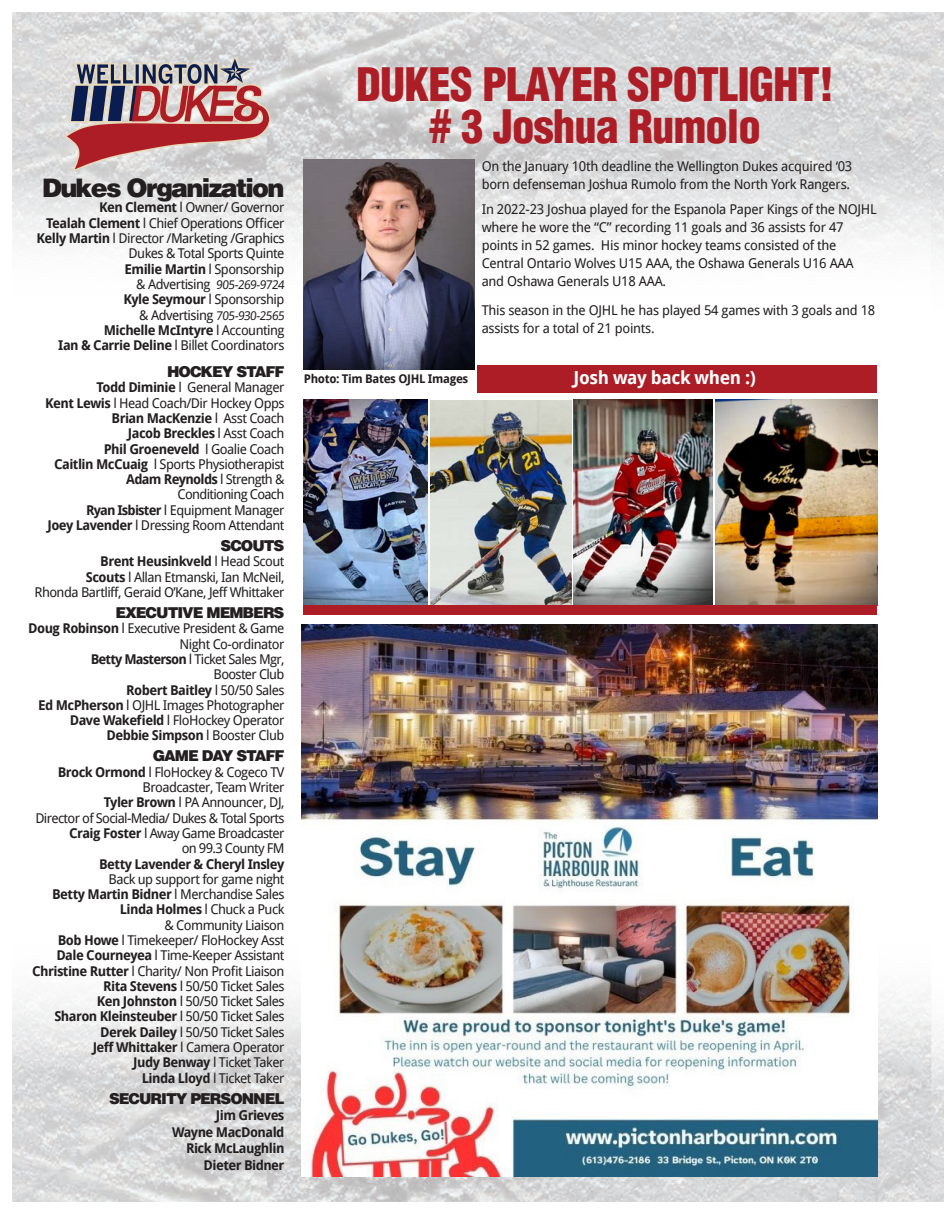
<style>
.page{position:relative;width:944px;height:1214px;background:#fff}
.page>*{position:absolute;margin:0;border:0;box-sizing:border-box;transform-origin:0 0}
.t1{font:900 condensed 45px "Helvetica";letter-spacing:-.02em;color:#ad1d26}
.t2{font:900 25.5px "Helvetica";letter-spacing:-.07em;color:#231f20}
.t3{font:700 18px "Droid Sans";letter-spacing:-.02em;color:#fff}
.t4{font:900 15px "Helvetica";letter-spacing:-.07em;color:#231f20}
.t5{font:13.5px/15.3px "Droid Sans";letter-spacing:-.04em;color:#231f20;text-align:right}
.t6{font:13.5px/18px "Droid Sans";letter-spacing:-.02em;color:#231f20}
.t7{font:700 13.5px "Droid Sans";letter-spacing:-.04em;color:#231f20}
.t8{font:700 12px "Droid Sans";letter-spacing:-.03em;color:#231f20}
.s1{font-weight:700}
.s2{font-weight:400}
.s3{font-size:12px}
</style>
<div class="page">
<img style="left:931px;top:1021px;width:13px;height:180px">
<img style="left:715px;top:400px;width:162px;height:205px">
<img style="left:931px;top:13px;width:13px;height:239px">
<img style="left:13px;top:992px;width:918px;height:209px">
<img style="left:13px;top:13px;width:918px;height:292px">
<svg style="left:64px;top:12px;width:208px;height:173px;background:#c0a4a8"></svg>
<div style="left:477px;top:365px;width:400px;height:28px;background:#ad1d26"></div>
<img style="left:303px;top:160px;width:171px;height:209px">
<img style="left:304px;top:400px;width:124px;height:205px">
<img style="left:431px;top:401px;width:140px;height:204px">
<img style="left:574px;top:400px;width:138px;height:205px">
<div style="left:303px;top:605px;width:574px;height:9px;background:#ad1d26"></div>
<img style="left:302px;top:624px;width:575px;height:552px">
<p class="t2" style="left:42px;top:171px;width:244px">Dukes Organization</p>
<p class="t5" style="left:99px;top:199px;width:187px"><span class="s1">Ken Clement</span> l Owner/ Governor</p>
<p class="t5" style="left:46px;top:215px;width:240px"><span class="s1">Tealah Clement</span> l Chief Operations Officer</p>
<p class="t5" style="left:37px;top:230px;width:249px"><span class="s1">Kelly Martin</span> l Director /Marketing /Graphics<br>Dukes &amp; Total Sports Quinte</p>
<p class="t7" style="left:125px;top:259px;width:161px">Emilie Martin <span class="s2">l Sponsorship</span></p>
<p class="t5" style="left:136px;top:276px;width:151px">&amp; Advertising <span class="s3">905-269-9724</span></p>
<p class="t5" style="left:123px;top:291px;width:163px"><span class="s1">Kyle Seymour</span> l Sponsorship</p>
<p class="t5" style="left:139px;top:307px;width:148px">&amp; Advertising <span class="s3">705-930-2565</span></p>
<p class="t7" style="left:104px;top:320px;width:182px">Michelle McIntyre <span class="s2">l Accounting</span></p>
<p class="t5" style="left:58px;top:337px;width:228px"><span class="s1">Ian &amp; Carrie Deline</span> l Billet Coordinators</p>
<p class="t4" style="left:167px;top:362px;width:119px">HOCKEY STAFF</p>
<p class="t5" style="left:96px;top:379px;width:190px"><span class="s1">Todd Diminie</span> l General Manager</p>
<p class="t5" style="left:45px;top:395px;width:241px"><span class="s1">Kent Lewis</span> l Head Coach/Dir Hockey Opps</p>
<p class="t7" style="left:112px;top:409px;width:174px">Brian MacKenzie <span class="s2">l Asst Coach</span></p>
<p class="t7" style="left:128px;top:424px;width:158px">Jacob Breckles <span class="s2">l Asst Coach</span></p>
<p class="t7" style="left:104px;top:439px;width:182px">Phil Groeneveld <span class="s2">l Goalie Coach</span></p>
<p class="t5" style="left:54px;top:456px;width:232px"><span class="s1">Caitlin McCuaig</span> l Sports Physiotherapist<br><span class="s1">Adam Reynolds</span> l Strength &amp;</p>
<p class="t5" style="left:178px;top:487px;width:108px">Conditioning Coach</p>
<p class="t5" style="left:86px;top:502px;width:200px"><span class="s1">Ryan Isbister</span> l Equipment Manager</p>
<p class="t5" style="left:47px;top:517px;width:239px"><span class="s1">Joey Lavender</span> l Dressing Room Attendant</p>
<p class="t4" style="left:221px;top:536px;width:65px">SCOUTS</p>
<p class="t7" style="left:100px;top:552px;width:186px">Brent Heusinkveld <span class="s2">l Head Scout</span></p>
<p class="t5" style="left:86px;top:569px;width:200px"><span class="s1">Scouts</span> l Allan Etmanski, Ian McNeil,</p>
<p class="t5" style="left:35px;top:584px;width:251px">Rhonda Bartliff, Geraid O’Kane, Jeff Whittaker</p>
<p class="t4" style="left:115px;top:603px;width:171px">EXECUTIVE MEMBERS</p>
<p class="t5" style="left:28px;top:620px;width:258px"><span class="s1">Doug Robinson</span> l Executive President &amp; Game<br>Night Co-ordinator</p>
<p class="t5" style="left:91px;top:651px;width:195px"><span class="s1">Betty Masterson</span> l Ticket Sales Mgr,</p>
<p class="t5" style="left:214px;top:666px;width:72px">Booster Club</p>
<p class="t7" style="left:126px;top:680px;width:160px">Robert Baitley <span class="s2">l 50/50 Sales</span></p>
<p class="t5" style="left:38px;top:697px;width:248px"><span class="s1">Ed McPherson</span> l OJHL Images Photographer</p>
<p class="t5" style="left:70px;top:712px;width:216px"><span class="s1">Dave Wakefield</span> l FloHockey Operator</p>
<p class="t7" style="left:107px;top:726px;width:179px">Debbie Simpson <span class="s2">l Booster Club</span></p>
<p class="t4" style="left:153px;top:746px;width:133px">GAME DAY STAFF</p>
<p class="t5" style="left:58px;top:764px;width:228px"><span class="s1">Brock Ormond</span> l FloHockey &amp; Cogeco TV<br>Broadcaster, Team Writer</p>
<p class="t5" style="left:104px;top:794px;width:182px"><span class="s1">Tyler Brown</span> l PA Announcer, DJ,</p>
<p class="t5" style="left:35px;top:810px;width:251px">Director of Social-Media/ Dukes &amp; Total Sports</p>
<p class="t5" style="left:69px;top:825px;width:217px"><span class="s1">Craig Foster</span> l Away Game Broadcaster</p>
<p class="t5" style="left:182px;top:840px;width:104px">on 99.3 County FM</p>
<p class="t7" style="left:99px;top:854px;width:187px">Betty Lavender &amp; Cheryl Insley</p>
<p class="t5" style="left:109px;top:871px;width:177px">Back up support for game night</p>
<p class="t7" style="left:52px;top:885px;width:234px">Betty Martin Bidner <span class="s2">l Merchandise Sales</span></p>
<p class="t7" style="left:120px;top:900px;width:166px">Linda Holmes <span class="s2">l Chuck a Puck</span></p>
<p class="t5" style="left:164px;top:917px;width:122px">&amp; Community Liaison</p>
<p class="t5" style="left:58px;top:932px;width:228px"><span class="s1">Bob Howe</span> l Timekeeper/ FloHockey Asst</p>
<p class="t5" style="left:56px;top:947px;width:230px"><span class="s1">Dale Courneyea</span> l Time-Keeper Assistant</p>
<p class="t5" style="left:32px;top:963px;width:254px"><span class="s1">Christine Rutter</span> l Charity/ Non Profit Liaison</p>
<p class="t5" style="left:103px;top:978px;width:183px"><span class="s1">Rita Stevens</span> l 50/50 Ticket Sales</p>
<p class="t5" style="left:97px;top:993px;width:189px"><span class="s1">Ken Johnston</span> l 50/50 Ticket Sales</p>
<p class="t7" style="left:54px;top:1007px;width:232px">Sharon Kleinsteuber <span class="s2">l 50/50 Ticket Sales</span></p>
<p class="t5" style="left:100px;top:1024px;width:186px"><span class="s1">Derek Dailey</span> l 50/50 Ticket Sales</p>
<p class="t5" style="left:93px;top:1039px;width:193px"><span class="s1">Jeff Whittaker</span> l Camera Operator</p>
<p class="t5" style="left:133px;top:1054px;width:153px"><span class="s1">Judy Benway</span> l Ticket Taker</p>
<p class="t5" style="left:142px;top:1070px;width:144px"><span class="s1">Linda Lloyd</span> l Ticket Taker</p>
<p class="t4" style="left:109px;top:1088px;width:177px">SECURITY PERSONNEL</p>
<p class="t7" style="left:216px;top:1106px;width:70px">Jim Grieves</p>
<p class="t7" style="left:172px;top:1122px;width:114px">Wayne MacDonald</p>
<p class="t7" style="left:186px;top:1139px;width:100px">Rick McLaughlin</p>
<p class="t7" style="left:204px;top:1155px;width:82px">Dieter Bidner</p>
<p class="t1" style="left:356px;top:56px;width:479px">DUKES PLAYER SPOTLIGHT!</p>
<p class="t1" style="left:429px;top:98px;width:333px"># 3 Joshua Rumolo</p>
<p class="t6" style="left:482px;top:157px;width:372px">On the January 10th deadline the Wellington Dukes acquired ‘03 born defenseman Joshua Rumolo from the North York Rangers.</p>
<p class="t6" style="left:482px;top:200px;width:396px">In 2022-23 Joshua played for the Espanola Paper Kings of the NOJHL where he wore the “C” recording 11 goals and 36 assists for 47 points in 52 games. His minor hockey teams consisted of the</p>
<p class="t6" style="left:482px;top:254px;width:374px">Central Ontario Wolves U15 AAA, the Oshawa Generals U16 AAA and Oshawa Generals U18 AAA.</p>
<p class="t6" style="left:482px;top:301px;width:395px">This season in the OJHL he has played 54 games with 3 goals and 18 assists for a total of 21 points.</p>
<p class="t8" style="left:304px;top:370px;width:166px">Photo: Tim Bates OJHL Images</p>
<p class="t3" style="left:573px;top:365px;width:184px">Josh way back when :)</p>
</div>
